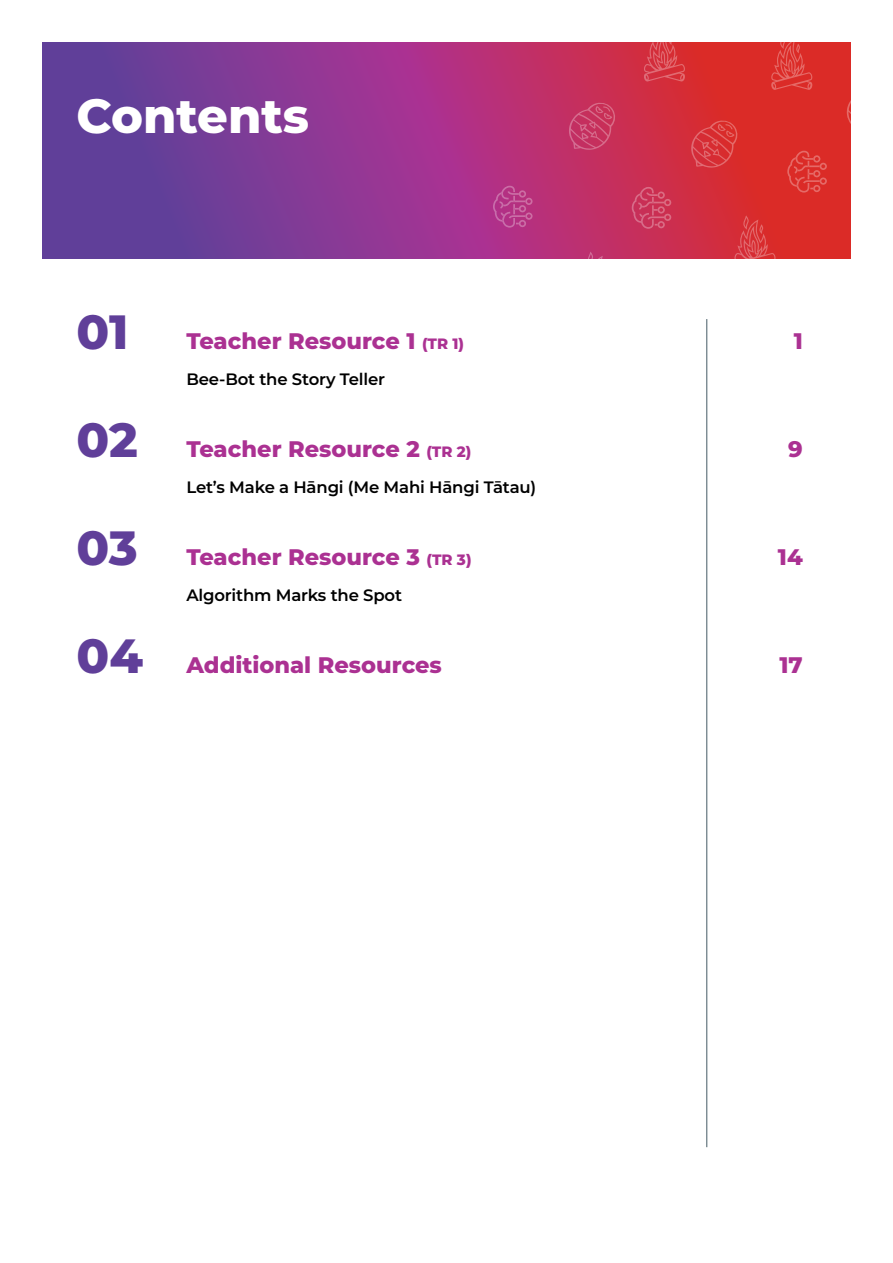
<style>
.page{position:relative;width:893px;height:1263px;background:#fff}
.page>*{position:absolute;margin:0;border:0;box-sizing:border-box;transform-origin:0 0}
.t1{font:800 48px "Montserrat";color:#fff}
.t2{font:800 48px "Montserrat";letter-spacing:-.01em;color:#603f99}
.t3{font:800 22.5px "Montserrat";color:#ab3192}
.t4{font:600 16.5px "Montserrat";letter-spacing:-.01em;color:#000}
.s1{font-size:15px}
</style>
<div class="page">
<svg style="left:43px;top:43px;width:807px;height:216px;background:#9f3477"></svg>
<svg style="left:569px;top:102px;width:47px;height:48px;background:#c93c66"></svg>
<svg style="left:847px;top:83px;width:4px;height:48px"></svg>
<svg style="left:691px;top:119px;width:47px;height:49px;background:#d9393d"></svg>
<svg style="left:734px;top:215px;width:41px;height:44px;background:#d9393d"></svg>
<svg style="left:579px;top:252px;width:41px;height:7px"></svg>
<svg style="left:644px;top:42px;width:41px;height:40px;background:#d73e47"></svg>
<svg style="left:771px;top:42px;width:41px;height:48px;background:#dd3b38"></svg>
<svg style="left:787px;top:151px;width:40px;height:42px;background:#dd3b37"></svg>
<svg style="left:632px;top:187px;width:39px;height:42px;background:#cd3f61"></svg>
<svg style="left:493px;top:186px;width:40px;height:42px;background:#b9408b"></svg>
<hr style="left:706px;top:319px;width:1px;height:828px;background:#455a64">
<h1 class="t1" style="left:77px;top:80px;width:234px">Contents</h1>
<h1 class="t2" style="left:77px;top:296px;width:53px">01</h1>
<h1 class="t2" style="left:77px;top:404px;width:63px">02</h1>
<h1 class="t2" style="left:77px;top:512px;width:63px">03</h1>
<p class="t3" style="left:186px;top:324px;width:279px">Teacher Resource 1 <span class="s1">(TR 1)</span></p>
<p class="t4" style="left:186px;top:367px;width:200px">Bee-Bot the Story Teller</p>
<p class="t3" style="left:186px;top:432px;width:287px">Teacher Resource 2 <span class="s1">(TR 2)</span></p>
<p class="t4" style="left:186px;top:475px;width:351px">Let’s Make a Hāngi (Me Mahi Hāngi Tātau)</p>
<p class="t3" style="left:186px;top:540px;width:287px">Teacher Resource 3 <span class="s1">(TR 3)</span></p>
<p class="t4" style="left:186px;top:583px;width:217px">Algorithm Marks the Spot</p>
<p class="t3" style="left:794px;top:324px;width:11px">1</p>
<p class="t3" style="left:788px;top:432px;width:16px">9</p>
<p class="t3" style="left:778px;top:540px;width:26px">14</p>
<h1 class="t2" style="left:77px;top:620px;width:68px">04</h1>
<p class="t3" style="left:186px;top:648px;width:257px">Additional Resources</p>
<p class="t3" style="left:779px;top:648px;width:25px">17</p>
</div>
